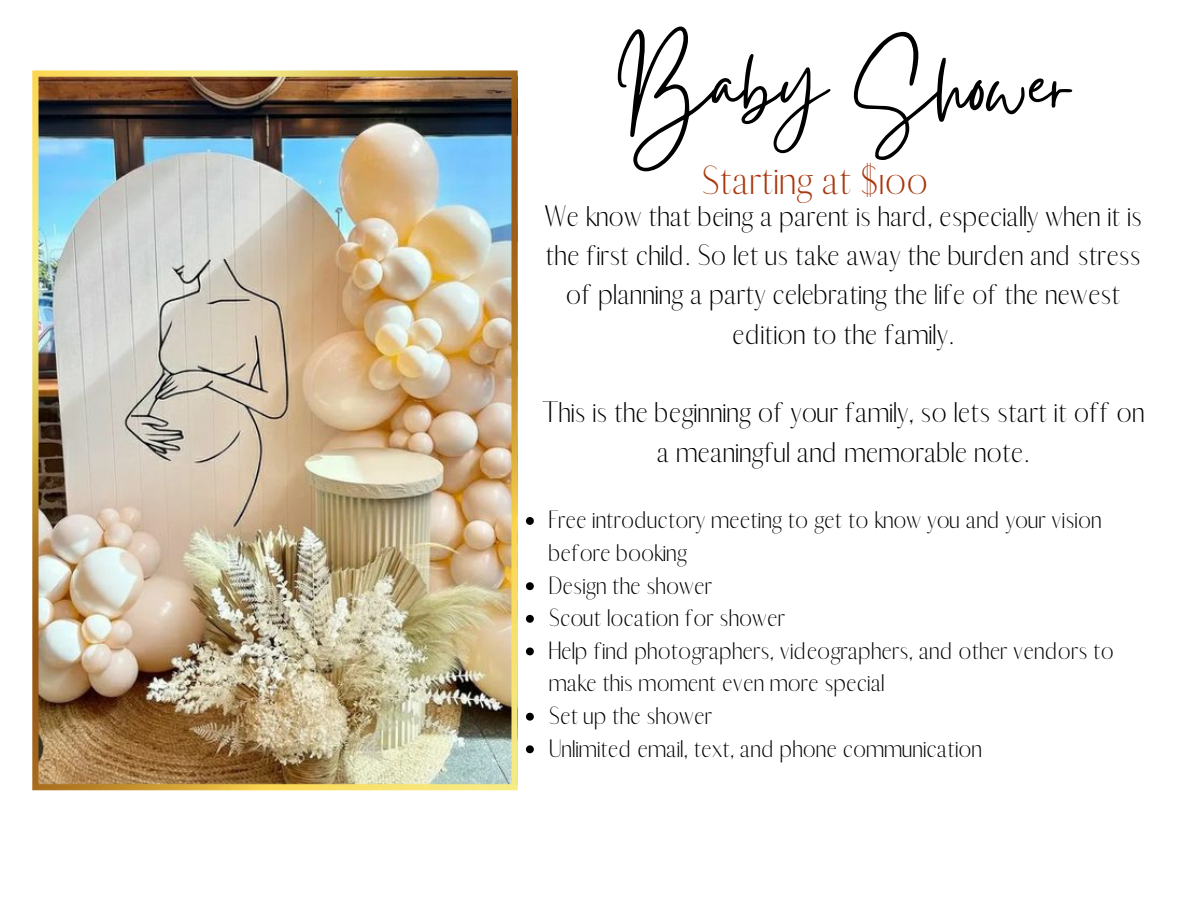
<style>
.page{position:relative;width:1188px;height:918px;background:#fff}
.page>*{position:absolute;margin:0;border:0;box-sizing:border-box;transform-origin:0 0}
.t1{font:105px "Gistesy";color:#000}
.t2{font:300 39px "Abiah";color:#a8370e}
.t3{font:300 28.5px/39.3px "Abiah";color:#000;text-align:center}
.t4{font:300 24px/32.7px "Abiah";color:#000}
</style>
<div class="page">
<img style="left:33px;top:71px;width:485px;height:720px">
<svg style="left:526px;top:517px;width:8px;height:8px"></svg>
<svg style="left:526px;top:582px;width:8px;height:8px"></svg>
<svg style="left:526px;top:615px;width:8px;height:8px"></svg>
<svg style="left:526px;top:648px;width:8px;height:7px"></svg>
<svg style="left:526px;top:713px;width:8px;height:8px"></svg>
<svg style="left:526px;top:745px;width:8px;height:8px"></svg>
<h1 class="t1" style="left:618px;top:10px;width:452px">Baby Shower</h1>
<p class="t3" style="left:544px;top:196px;width:599px">We know that being a parent is hard, especially when it is the first child. So let us take away the burden and stress of planning a party celebrating the life of the newest edition to the family.</p>
<h2 class="t2" style="left:702px;top:157px;width:228px">Starting at $100</h2>
<p class="t3" style="left:542px;top:393px;width:604px">This is the beginning of your family, so lets start it off on a meaningful and memorable note.</p>
<p class="t4" style="left:549px;top:504px;width:567px">Free introductory meeting to get to know you and your vision before booking<br>Design the shower<br>Scout location for shower<br>Help find photographers, videographers, and other vendors to make this moment even more special<br>Set up the shower<br>Unlimited email, text, and phone communication</p>
</div>
